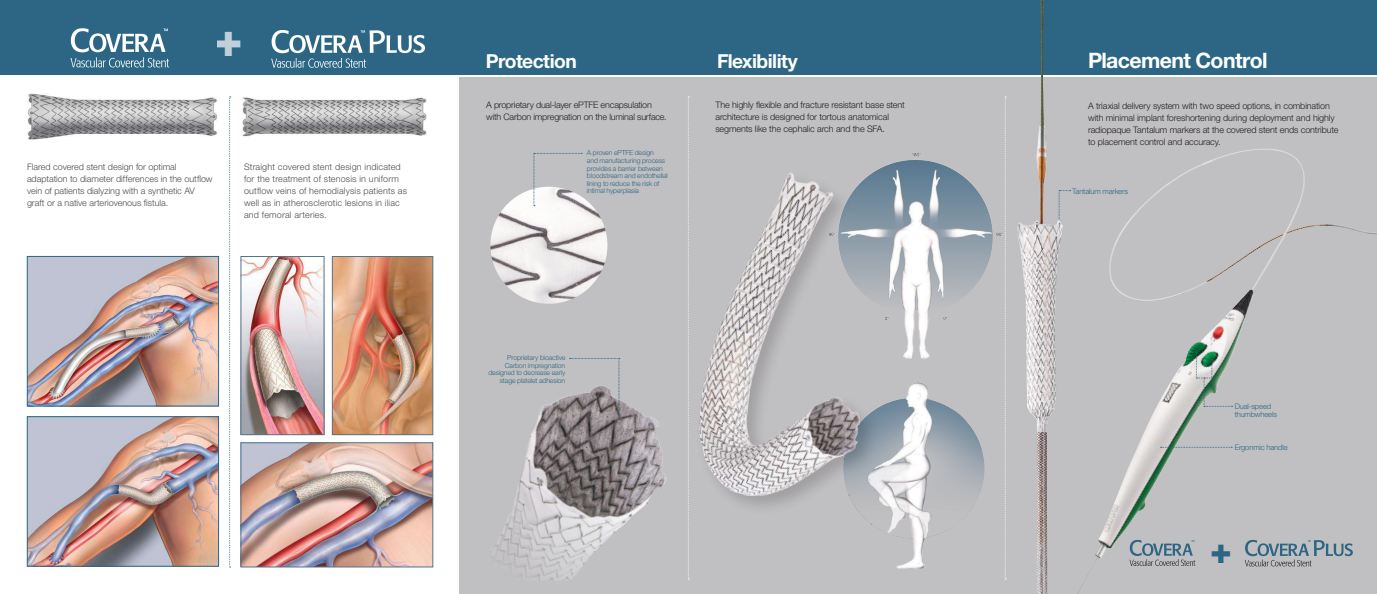
<style>
.page{position:relative;width:1377px;height:594px;background:#fff}
.page>*{position:absolute;margin:0;border:0;box-sizing:border-box;transform-origin:0 0}
.t1{font:800 47.7px "Helvetica Neue LT Pro";color:#fff}
.t2{font:800 36.15px "Helvetica Neue LT Pro";color:#2c6684}
.t3{font:700 21.3px "Helvetica Neue LT Pro";letter-spacing:-.03em;color:#fff}
.t4{font:700 19.27px "Helvetica Neue LT Pro";letter-spacing:-.03em;color:#fff}
.t5{font:300 9px/12px "Helvetica Neue LT Pro";letter-spacing:-.015em;color:#241f1f}
.t6{font:300 9px/12px "Helvetica Neue LT Pro";letter-spacing:.005em;color:#4e4b4c}
.t7{font:300 7.57px/8.4px "Helvetica Neue LT Pro";letter-spacing:-.02em;color:#2c6684}
.t8{font:300 6.9px/7.6px "Helvetica Neue LT Pro";letter-spacing:-.015em;color:#2c6684}
</style>
<div class="page">
<div style="left:0;top:0;width:1377px;height:75px;background:#2c6684"></div>
<div style="left:459px;top:78px;width:918px;height:516px;background:#c0bfc1"></div>
<svg style="left:271px;top:30px;width:154px;height:38px"></svg>
<svg style="left:71px;top:28px;width:98px;height:39px"></svg>
<img style="left:27px;top:93px;width:190px;height:47px">
<img style="left:334px;top:258px;width:97px;height:175px">
<div style="left:332px;top:256px;width:101px;height:179px;border:1px solid #52778d"></div>
<img style="left:243px;top:258px;width:79px;height:175px">
<div style="left:241px;top:256px;width:83px;height:179px;border:1px solid #52778d"></div>
<img style="left:243px;top:445px;width:188px;height:120px">
<div style="left:241px;top:443px;width:192px;height:124px;border:1px solid #52778d"></div>
<svg style="left:229px;top:97px;width:2px;height:471px"></svg>
<svg style="left:688px;top:97px;width:1px;height:483px"></svg>
<img style="left:490px;top:187px;width:117px;height:117px;border-radius:59px">
<svg style="left:534px;top:153px;width:48px;height:53px"></svg>
<img style="left:495px;top:396px;width:172px;height:184px">
<svg style="left:570px;top:358px;width:50px;height:59px"></svg>
<img style="left:1077px;top:148px;width:300px;height:446px">
<svg style="left:1196px;top:352px;width:37px;height:55px"></svg>
<svg style="left:1161px;top:447px;width:71px;height:1px"></svg>
<img style="left:242px;top:97px;width:185px;height:40px">
<svg style="left:1130px;top:540px;width:65px;height:26px"></svg>
<svg style="left:1245px;top:540px;width:108px;height:26px"></svg>
<img style="left:29px;top:258px;width:188px;height:146px">
<div style="left:27px;top:256px;width:192px;height:150px;border:1px solid #2c6684"></div>
<img style="left:29px;top:418px;width:188px;height:146px">
<div style="left:27px;top:416px;width:192px;height:150px;border:1px solid #2c6684"></div>
<img style="left:864px;top:382px;width:121px;height:187px">
<svg style="left:1005px;top:97px;width:1px;height:483px"></svg>
<img style="left:1016px;top:0;width:47px;height:594px">
<svg style="left:1059px;top:190px;width:12px;height:31px"></svg>
<img style="left:880px;top:153px;width:123px;height:206px">
<div style="left:695px;top:168px;width:185px;height:348px;background:#241f1f;opacity:.2"></div>
<img style="left:699px;top:179px;width:162px;height:318px">
<h1 class="t1" style="left:215px;top:11px;width:30px">+</h1>
<p class="t6" style="left:27px;top:161px;width:187px">Flared covered stent design for optimal adaptation to diameter differences in the outflow vein of patients dialyzing with a synthetic AV graft or a native arteriovenous fistula.</p>
<p class="t6" style="left:244px;top:161px;width:165px">Straight covered stent design indicated for the treatment of stenosis in uniform outflow veins of hemodialysis patients as well as in atherosclerotic lesions in iliac and femoral arteries.</p>
<h3 class="t4" style="left:486px;top:49px;width:92px">Protection</h3>
<p class="t5" style="left:486px;top:98px;width:182px">A proprietary dual-layer ePTFE encapsulation with Carbon impregnation on the luminal surface.</p>
<p class="t8" style="left:587px;top:149px;width:82px">A proven ePTFE design<br>and manufacturing process provides a barrier between bloodstream and endothelial lining to reduce the risk of intimal hyperplasia</p>
<h3 class="t4" style="left:717px;top:49px;width:82px">Flexibility</h3>
<p class="t5" style="left:715px;top:99px;width:191px">The highly flexible and fracture resistant base stent architecture is designed for tortous anatomical segments like the cephalic arch and the SFA.</p>
<p class="t8" style="left:488px;top:354px;width:78px;text-align:right">Proprietary bioactive<br>Carbon impregnation designed to decrease early stage platelet adhesion</p>
<h3 class="t3" style="left:1088px;top:47px;width:181px">Placement Control</h3>
<p class="t5" style="left:1088px;top:100px;width:252px">A triaxial delivery system with two speed options, in combination with minimal implant foreshortening during deployment and highly radiopaque Tantalum markers at the covered stent ends contribute to placement control and accuracy.</p>
<p class="t7" style="left:1072px;top:187px;width:57px">Tantalum markers</p>
<p class="t7" style="left:1235px;top:402px;width:44px">Dual-speed thumbwheels</p>
<p class="t7" style="left:1235px;top:443px;width:54px">Ergonmic handle</p>
<h2 class="t2" style="left:1210px;top:528px;width:23px">+</h2>
</div>
